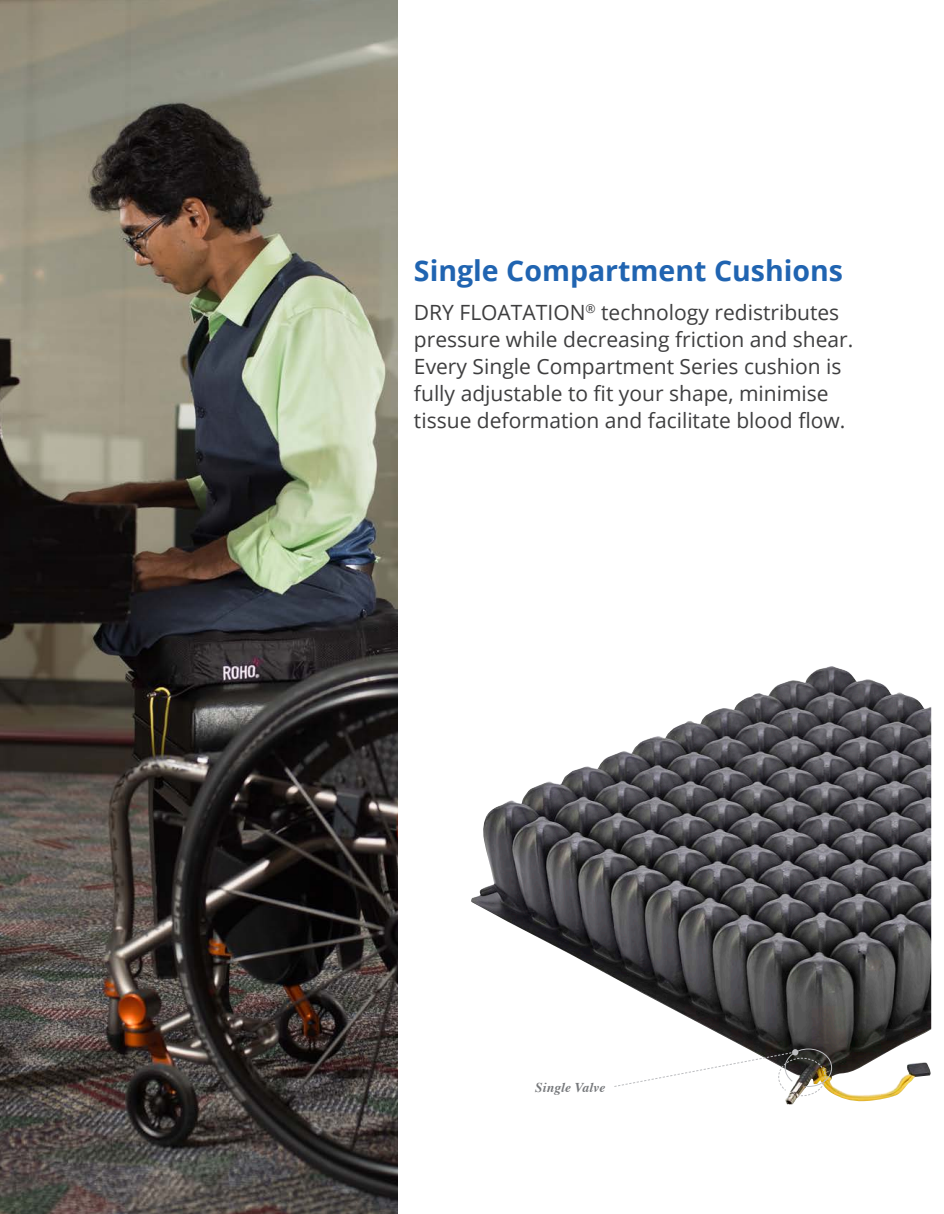
<style>
.page{position:relative;width:944px;height:1214px;background:#fff}
.page>*{position:absolute;margin:0;border:0;box-sizing:border-box;transform-origin:0 0}
.Body_Copy{font:700 28.5px "Open Sans";color:#2064b1}
.Body_Copy_Header{font:21px/27px "Open Sans";color:#3e3e3f}
.Dimensions{font:italic 700 13.5px "Times";letter-spacing:.01em;color:#76787b}
</style>
<div class="page">
<img style="left:471px;top:666px;width:460px;height:438px">
<img style="left:0;top:0;width:397px;height:1214px">
<svg style="left:613px;top:1048px;width:219px;height:48px"></svg>
<p class="Body_Copy" style="left:414px;top:250px;width:430px">Single Compartment Cushions</p>
<p class="Body_Copy_Header" style="left:414px;top:299px;width:441px">DRY FLOATATION<sup>®</sup> technology redistributes pressure while decreasing friction and shear.<br>Every Single Compartment Series cushion is fully adjustable to fit your shape, minimise tissue deformation and facilitate blood flow.</p>
<p class="Dimensions" style="left:535px;top:1075px;width:72px">Single Valve</p>
</div>
